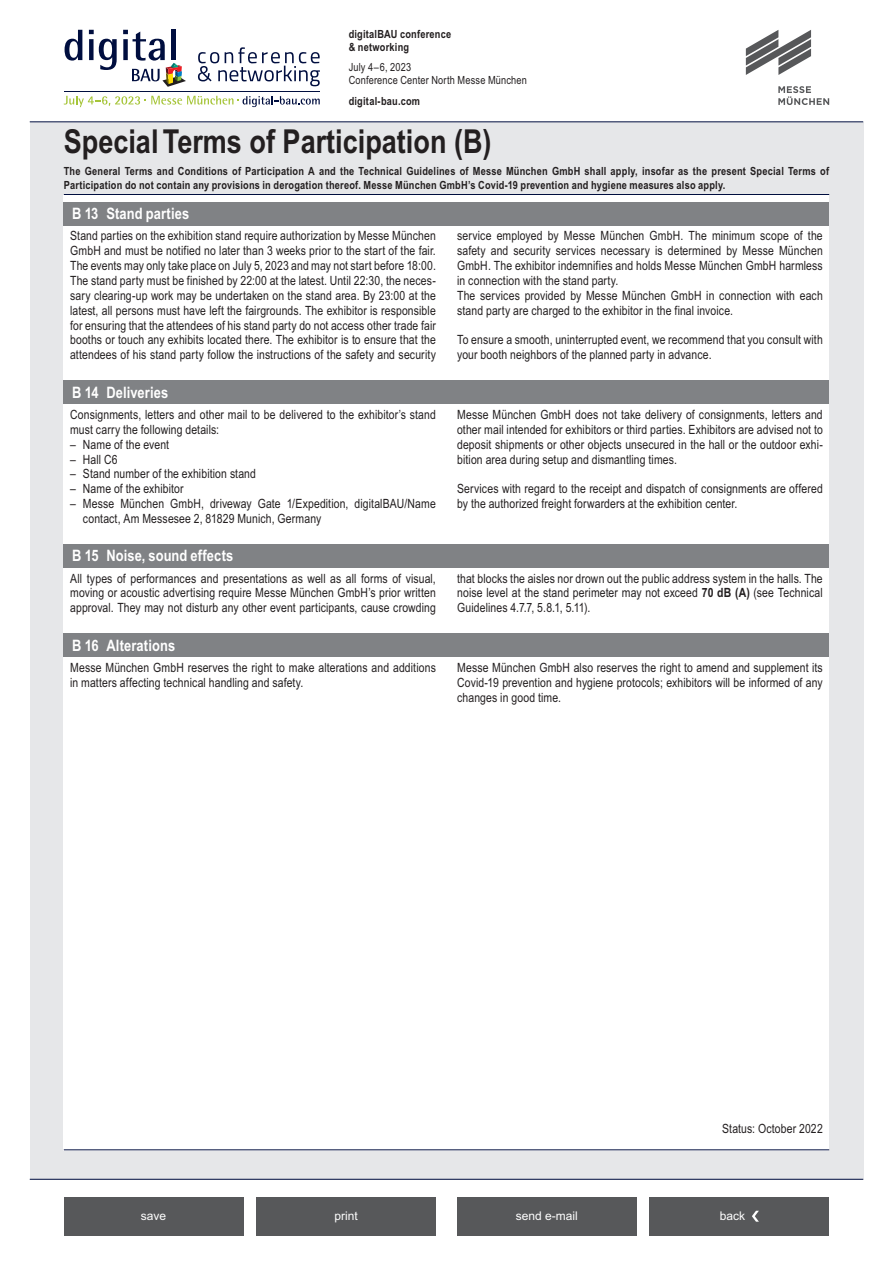
<style>
.page{position:relative;width:893px;height:1263px;background:#fff}
.page>*{position:absolute;margin:0;border:0;box-sizing:border-box;transform-origin:0 0}
.t1{font:700 33px "Arial Narrow";color:#231f20}
.t2{font:700 15.75px "Arial Narrow";letter-spacing:.005em;color:#fff}
.t3{font:12.75px/14.9px "Arial Narrow";letter-spacing:.01em;color:#231f20}
.t4{font:12px "Arial";color:#fff}
.t5{font:700 11.25px/14.2px "Arial Narrow";letter-spacing:.02em;color:#231f20}
.t6{font:11.25px/12.8px "Arial Narrow";letter-spacing:.015em;color:#231f20}
.s1{font-weight:700}
</style>
<div class="page">
<div style="left:30px;top:122px;width:833px;height:1057px;background:#e6e7e9"></div>
<hr style="left:30px;top:1179px;width:833px;height:1px;background:#000e3f">
<div style="left:64px;top:194px;width:765px;height:956px;background:#fff"></div>
<hr style="left:30px;top:121px;width:833px;height:1px;background:#000e3f">
<hr style="left:64px;top:1149px;width:765px;height:1px;background:#000e3f">
<hr style="left:64px;top:194px;width:765px;height:1px;background:#000e3f">
<svg style="left:746px;top:30px;width:65px;height:45px"></svg>
<svg style="left:778px;top:86px;width:51px;height:19px"></svg>
<div style="left:457px;top:1197px;width:180px;height:38px;background:#57585a"></div>
<div style="left:649px;top:1197px;width:180px;height:38px;background:#57585a"></div>
<svg style="left:752px;top:1211px;width:7px;height:11px"></svg>
<div style="left:64px;top:1197px;width:179px;height:38px;background:#57585a"></div>
<div style="left:256px;top:1197px;width:180px;height:38px;background:#57585a"></div>
<svg style="left:65px;top:30px;width:17px;height:31px"></svg>
<svg style="left:89px;top:30px;width:28px;height:40px"></svg>
<svg style="left:123px;top:30px;width:63px;height:57px"></svg>
<hr style="left:65px;top:91px;width:255px;height:1px;background:#000e3f">
<svg style="left:64px;top:96px;width:256px;height:11px"></svg>
<svg style="left:198px;top:47px;width:122px;height:39px"></svg>
<div style="left:64px;top:381px;width:765px;height:23px;background:#808285"></div>
<div style="left:64px;top:544px;width:765px;height:23px;background:#808285"></div>
<div style="left:64px;top:202px;width:765px;height:23px;background:#808285"></div>
<div style="left:64px;top:634px;width:765px;height:23px;background:#808285"></div>
<p class="t5" style="left:349px;top:27px;width:104px;line-height:12.8px">digitalBAU conference &amp; networking</p>
<p class="t6" style="left:349px;top:61px;width:180px">July 4–6, 2023<br>Conference Center North Messe München</p>
<p class="t5" style="left:349px;top:93px;width:73px">digital-bau.com</p>
<h1 class="t1" style="left:64px;top:116px;width:429px">Special Terms of Participation (B)</h1>
<p class="t5" style="left:64px;top:163px;width:767px">The General Terms and Conditions of Participation A and the Technical Guidelines of Messe München GmbH shall apply, insofar as the present Special Terms of<br>Participation do not contain any provisions in derogation thereof. Messe München GmbH’s Covid-19 prevention and hygiene measures also apply.</p>
<p class="t2" style="left:72px;top:202px;width:119px">B 13 Stand parties</p>
<p class="t3" style="left:70px;top:228px;width:367px;text-align:justify">Stand parties on the exhibition stand require authorization by Messe München GmbH and must be notified no later than 3 weeks prior to the start of the fair.<br>The events may only take place on July 5, 2023 and may not start before 18:00.<br>The stand party must be finished by 22:00 at the latest. Until 22:30, the neces&shy;sary clearing-up work may be undertaken on the stand area. By 23:00 at the latest, all persons must have left the fairgrounds. The exhibitor is responsible for ensuring that the attendees of his stand party do not access other trade fair booths or touch any exhibits located there. The exhibitor is to ensure that the attendees of his stand party follow the instructions of the safety and security</p>
<p class="t2" style="left:72px;top:381px;width:97px">B 14 Deliveries</p>
<p class="t3" style="left:70px;top:406px;width:367px">Consignments, letters and other mail to be delivered to the exhibitor’s stand must carry the following details:</p>
<p class="t3" style="left:70px;top:436px;width:100px">– Name of the event</p>
<p class="t3" style="left:70px;top:451px;width:49px">– Hall C6</p>
<p class="t3" style="left:70px;top:466px;width:187px">– Stand number of the exhibition stand</p>
<p class="t3" style="left:70px;top:481px;width:115px">– Name of the exhibitor</p>
<p class="t3" style="left:83px;top:496px;width:354px;text-indent:-13px">– Messe München GmbH, driveway Gate 1/Expedition, digitalBAU/Name contact, Am Messesee 2, 81829 Munich, Germany</p>
<p class="t2" style="left:72px;top:544px;width:163px">B 15 Noise, sound effects</p>
<p class="t3" style="left:70px;top:570px;width:367px;text-align:justify">All types of performances and presentations as well as all forms of visual, moving or acoustic advertising require Messe München GmbH’s prior written approval. They may not disturb any other event participants, cause crowding</p>
<p class="t2" style="left:72px;top:634px;width:104px">B 16 Alterations</p>
<p class="t3" style="left:70px;top:659px;width:367px">Messe München GmbH reserves the right to make alterations and additions in matters affecting technical handling and safety.</p>
<p class="t3" style="left:457px;top:228px;width:367px">service employed by Messe München GmbH. The minimum scope of the safety and security services necessary is determined by Messe München GmbH. The exhibitor indemnifies and holds Messe München GmbH harmless in connection with the stand party.<br>The services provided by Messe München GmbH in connection with each stand party are charged to the exhibitor in the final invoice.</p>
<p class="t3" style="left:457px;top:332px;width:367px">To ensure a smooth, uninterrupted event, we recommend that you consult with your booth neighbors of the planned party in advance.</p>
<p class="t3" style="left:457px;top:406px;width:367px;text-align:justify">Messe München GmbH does not take delivery of consignments, letters and other mail intended for exhibitors or third parties. Exhibitors are advised not to deposit shipments or other objects unsecured in the hall or the outdoor exhi&shy;bition area during setup and dismantling times.</p>
<p class="t3" style="left:457px;top:481px;width:367px">Services with regard to the receipt and dispatch of consignments are offered by the authorized freight forwarders at the exhibition center.</p>
<p class="t3" style="left:457px;top:570px;width:367px;text-align:justify">that blocks the aisles nor drown out the public address system in the halls. The noise level at the stand perimeter may not exceed <span class="s1">70 dB (A)</span> (see Technical Guidelines 4.7.7, 5.8.1, 5.11).</p>
<p class="t3" style="left:457px;top:659px;width:367px;text-align:justify">Messe München GmbH also reserves the right to amend and supplement its Covid-19 prevention and hygiene protocols; exhibitors will be informed of any changes in good time.</p>
<p class="t3" style="left:722px;top:1121px;width:102px">Status: October 2022</p>
<p class="t4" style="left:141px;top:1208px;width:27px">save</p>
<p class="t4" style="left:334px;top:1208px;width:25px">print</p>
<p class="t4" style="left:516px;top:1208px;width:64px">send e-mail</p>
<p class="t4" style="left:720px;top:1208px;width:27px">back</p>
</div>
